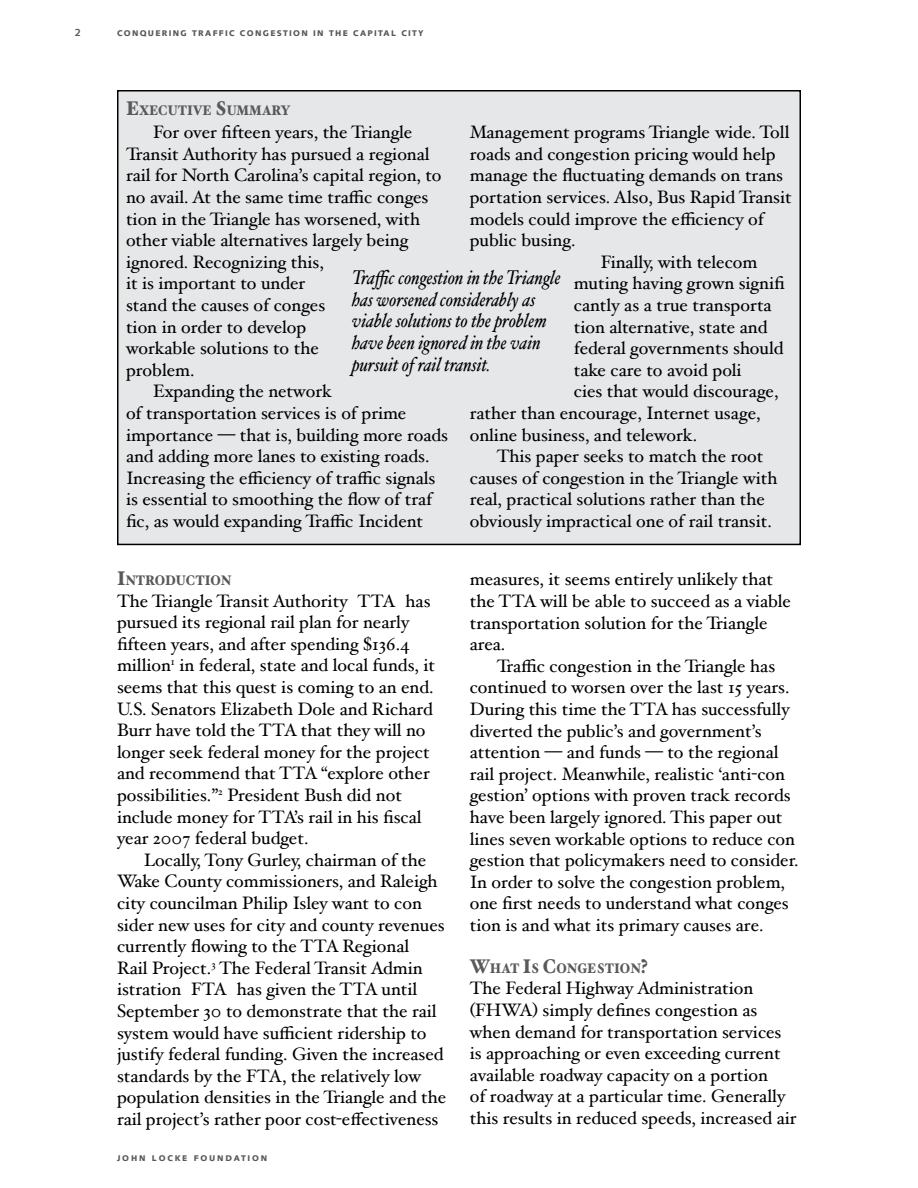
<style>
.page{position:relative;width:918px;height:1188px;background:#fff}
.page>*{position:absolute;margin:0;border:0;box-sizing:border-box;transform-origin:0 0}
.t1{font:italic 19.8px/21.6px "Hoefler Text";color:#000;scale:.86 1}
.t2{font:18px/21.6px "Hoefler Text";color:#000}
.t3{font:900 13.8px "Hoefler Text";color:#58595b;scale:.86 1}
.t4{font:900 8.25px "Syntax";letter-spacing:.16em;color:#58595b}
.s1{font-size:19.8px}
</style>
<div class="page">
<div style="left:118px;top:91px;width:682px;height:453px;background:#e6e7e8"></div>
<div style="left:117px;top:90px;width:684px;height:455px;border:2px solid #000"></div>
<p class="t4" style="left:117px;top:28px;width:308px">CONQUERING TRAFFIC CONGESTION IN THE CAPITAL CITY</p>
<p class="t3" style="left:126px;top:102px;width:192px"><span class="s1">E</span>XECUTIVE <span class="s1">S</span> UMMARY</p>
<p class="t2" style="left:153px;top:121px;width:261px">For over fifteen years, the Triangle</p>
<p class="t2" style="left:126px;top:143px;width:305px">Transit Authority has pursued a regional</p>
<p class="t2" style="left:126px;top:164px;width:317px">rail for North Carolina’s capital region, to</p>
<p class="t2" style="left:126px;top:186px;width:304px">no avail. At the same time traffic conges</p>
<p class="t2" style="left:126px;top:208px;width:296px">tion in the Triangle has worsened, with</p>
<p class="t2" style="left:126px;top:229px;width:284px">other viable alternatives largely being</p>
<p class="t2" style="left:126px;top:251px;width:199px">ignored. Recognizing this,</p>
<p class="t2" style="left:126px;top:272px;width:181px">it is important to under</p>
<p class="t2" style="left:126px;top:294px;width:201px">stand the causes of conges</p>
<p class="t2" style="left:126px;top:316px;width:182px">tion in order to develop</p>
<p class="t2" style="left:126px;top:337px;width:194px">workable solutions to the</p>
<p class="t2" style="left:126px;top:359px;width:70px">problem.</p>
<p class="t2" style="left:153px;top:380px;width:180px">Expanding the network</p>
<p class="t2" style="left:126px;top:402px;width:282px">of transportation services is of prime</p>
<p class="t2" style="left:126px;top:424px;width:324px">importance — that is, building more roads</p>
<p class="t2" style="left:126px;top:445px;width:305px">and adding more lanes to existing roads.</p>
<p class="t2" style="left:126px;top:467px;width:311px">Increasing the efficiency of traffic signals</p>
<p class="t2" style="left:126px;top:488px;width:308px">is essential to smoothing the flow of traf</p>
<p class="t2" style="left:126px;top:510px;width:299px">fic, as would expanding Traffic Incident</p>
<p class="t2" style="left:470px;top:121px;width:321px">Management programs Triangle-wide. Toll</p>
<p class="t2" style="left:470px;top:143px;width:307px">roads and congestion pricing would help</p>
<p class="t2" style="left:470px;top:164px;width:315px">manage the fluctuating demands on trans</p>
<p class="t2" style="left:470px;top:186px;width:324px">portation services. Also, Bus Rapid Transit</p>
<p class="t2" style="left:470px;top:208px;width:296px">models could improve the efficiency of</p>
<p class="t2" style="left:470px;top:229px;width:107px">public busing.</p>
<p class="t2" style="left:601px;top:251px;width:158px">Finally, with telecom</p>
<p class="t2" style="left:574px;top:272px;width:212px">muting having grown signifi</p>
<p class="t2" style="left:574px;top:294px;width:199px">cantly as a true transporta</p>
<p class="t2" style="left:574px;top:316px;width:195px">tion alternative, state and</p>
<p class="t2" style="left:574px;top:337px;width:211px">federal governments should</p>
<p class="t2" style="left:574px;top:359px;width:169px">take care to avoid poli</p>
<p class="t2" style="left:574px;top:380px;width:206px">cies that would discourage,</p>
<p class="t2" style="left:470px;top:402px;width:292px">rather than encourage, Internet usage,</p>
<p class="t2" style="left:470px;top:424px;width:229px">online business, and telework.</p>
<p class="t2" style="left:497px;top:445px;width:268px">This paper seeks to match the root</p>
<p class="t2" style="left:470px;top:467px;width:309px">causes of congestion in the Triangle with</p>
<p class="t2" style="left:470px;top:488px;width:297px">real, practical solutions rather than the</p>
<p class="t2" style="left:470px;top:510px;width:304px">obviously impractical one of rail transit.</p>
<p class="t1" style="left:352px;top:267px;width:244px">Traffic congestion in the Triangle has worsened considerably as viable solutions to the problem have been ignored in the vain pursuit of rail transit.</p>
<p class="t3" style="left:117px;top:572px;width:135px"><span class="s1">I</span>NTRODUCTION</p>
<p class="t2" style="left:117px;top:590px;width:320px">The Triangle Transit Authority (TTA) has pursued its regional rail plan for nearly fifteen years, and after spending $136.4 million<sup>1</sup> in federal, state and local funds, it seems that this quest is coming to an end.<br>U.S. Senators Elizabeth Dole and Richard Burr have told the TTA that they will no longer seek federal money for the project and recommend that TTA “explore other possibilities.”<sup>2</sup> President Bush did not include money for TTA’s rail in his fiscal year 2007 federal budget.</p>
<p class="t2" style="left:117px;top:849px;width:331px;text-indent:27px">Locally, Tony Gurley, chairman of the Wake County commissioners, and Raleigh city councilman Philip Isley want to con sider new uses for city and county revenues currently flowing to the TTA Regional<br>Rail Project.<sup>3</sup> The Federal Transit Admin istration (FTA) has given the TTA until September 30 to demonstrate that the rail system would have sufficient ridership to justify federal funding. Given the increased standards by the FTA, the relatively low population densities in the Triangle and the rail project’s rather poor cost-effectiveness</p>
<p class="t4" style="left:117px;top:1153px;width:14px">JOHN</p>
<p class="t4" style="left:152px;top:1153px;width:8px">LOC</p>
<p class="t4" style="left:175px;top:1153px;width:35px">KE FOUN</p>
<p class="t4" style="left:225px;top:1153px;width:24px">DATION</p>
<p class="t2" style="left:470px;top:568px;width:323px">measures, it seems entirely unlikely that the TTA will be able to succeed as a viable transportation solution for the Triangle area.</p>
<p class="t2" style="left:470px;top:655px;width:330px;text-indent:27px">Traffic congestion in the Triangle has continued to worsen over the last 15 years.<br>During this time the TTA has successfully diverted the public’s and government’s attention — and funds — to the regional rail project. Meanwhile, realistic ‘anti-con gestion’ options with proven track records have been largely ignored. This paper out lines seven workable options to reduce con gestion that policymakers need to consider.<br>In order to solve the congestion problem, one first needs to understand what conges tion is and what its primary causes are.</p>
<p class="t3" style="left:470px;top:960px;width:209px"><span class="s1">W</span>HAT <span class="s1">I</span>S <span class="s1">C</span>ONGESTION<span class="s1">?</span></p>
<p class="t2" style="left:470px;top:977px;width:328px">The Federal Highway Administration (FHWA) simply defines congestion as when demand for transportation services is approaching or even exceeding current available roadway capacity on a portion<br>of roadway at a particular time. Generally this results in reduced speeds, increased air</p>
</div>
